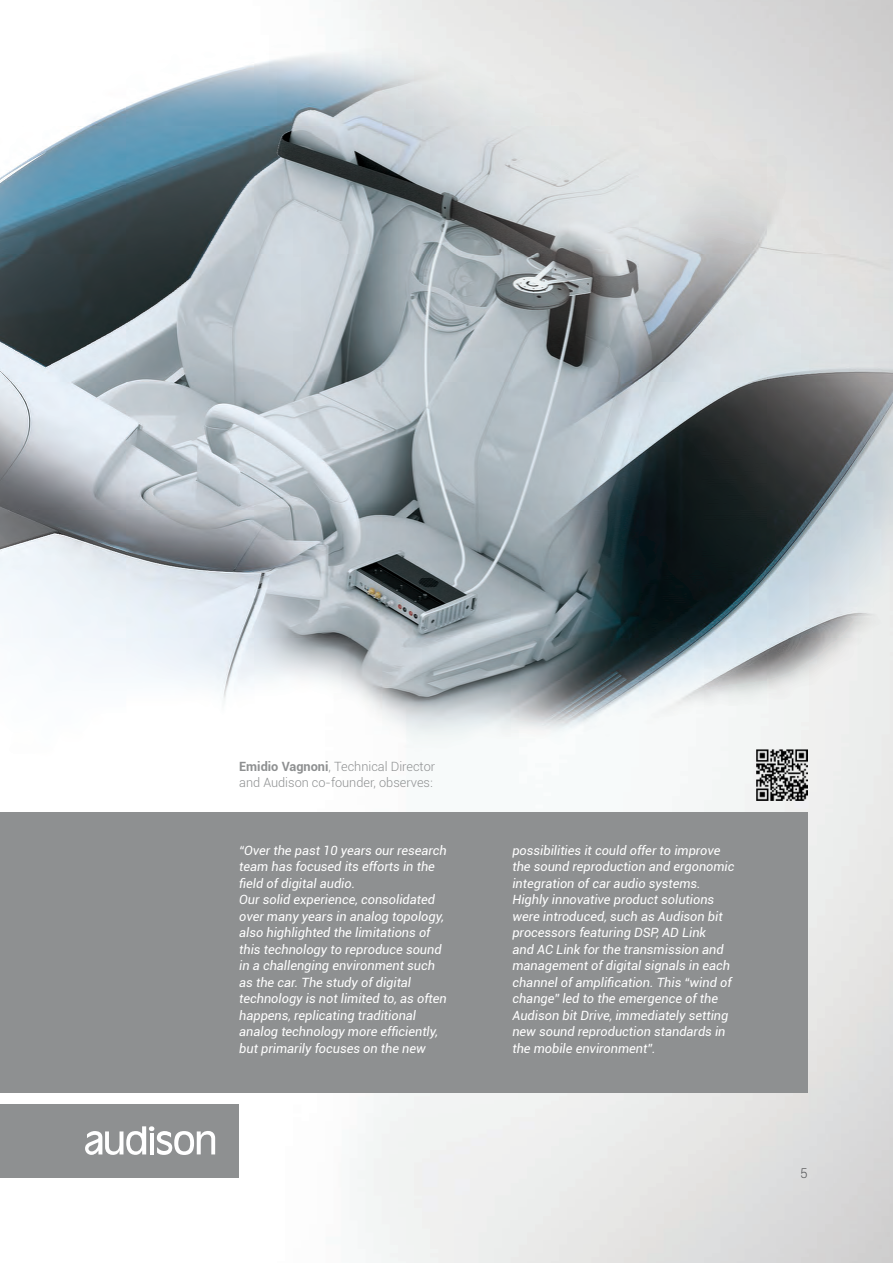
<style>
.page{position:relative;width:893px;height:1263px;background:#fff}
.page>*{position:absolute;margin:0;border:0;box-sizing:border-box;transform-origin:0 0}
.t1{font:300 13.5px "Roboto";color:#57585a}
.t2{font:italic 12.75px/16.5px "Roboto";color:#fff}
.t3{font:300 12.75px/16.5px "Roboto";color:#8e9091}
.s1{font-weight:700}
</style>
<div class="page">
<img style="left:0;top:0;width:893px;height:1263px">
<div style="left:0;top:1104px;width:239px;height:73px;background:#8e9091"></div>
<svg style="left:85px;top:1126px;width:130px;height:29px"></svg>
<div style="left:0;top:813px;width:807px;height:280px;background:#8e9091"></div>
<img style="left:756px;top:749px;width:51px;height:51px">
<p class="t3" style="left:239px;top:757px;width:197px"><span class="s1">Emidio Vagnoni</span>, Technical Director and Audison co-founder, observes:</p>
<p class="t2" style="left:239px;top:841px;width:209px">“Over the past 10 years our research team has focused its efforts in the field of digital audio.</p>
<p class="t2" style="left:239px;top:891px;width:209px">Our solid experience, consolidated over many years in analog topology, also highlighted the limitations of this technology to reproduce sound in a challenging environment such as the car. The study of digital technology is not limited to, as often happens, replicating traditional analog technology more efficiently, but primarily focuses on the new</p>
<p class="t2" style="left:512px;top:841px;width:224px">possibilities it could offer to improve the sound reproduction and ergonomic integration of car audio systems.<br>Highly innovative product solutions were introduced, such as Audison bit processors featuring DSP, AD Link<br>and AC Link for the transmission and management of digital signals in each channel of amplification. This “wind of change” led to the emergence of the Audison bit Drive, immediately setting new sound reproduction standards in the mobile environment”.</p>
<p class="t1" style="left:800px;top:1163px;width:9px">5</p>
</div>
